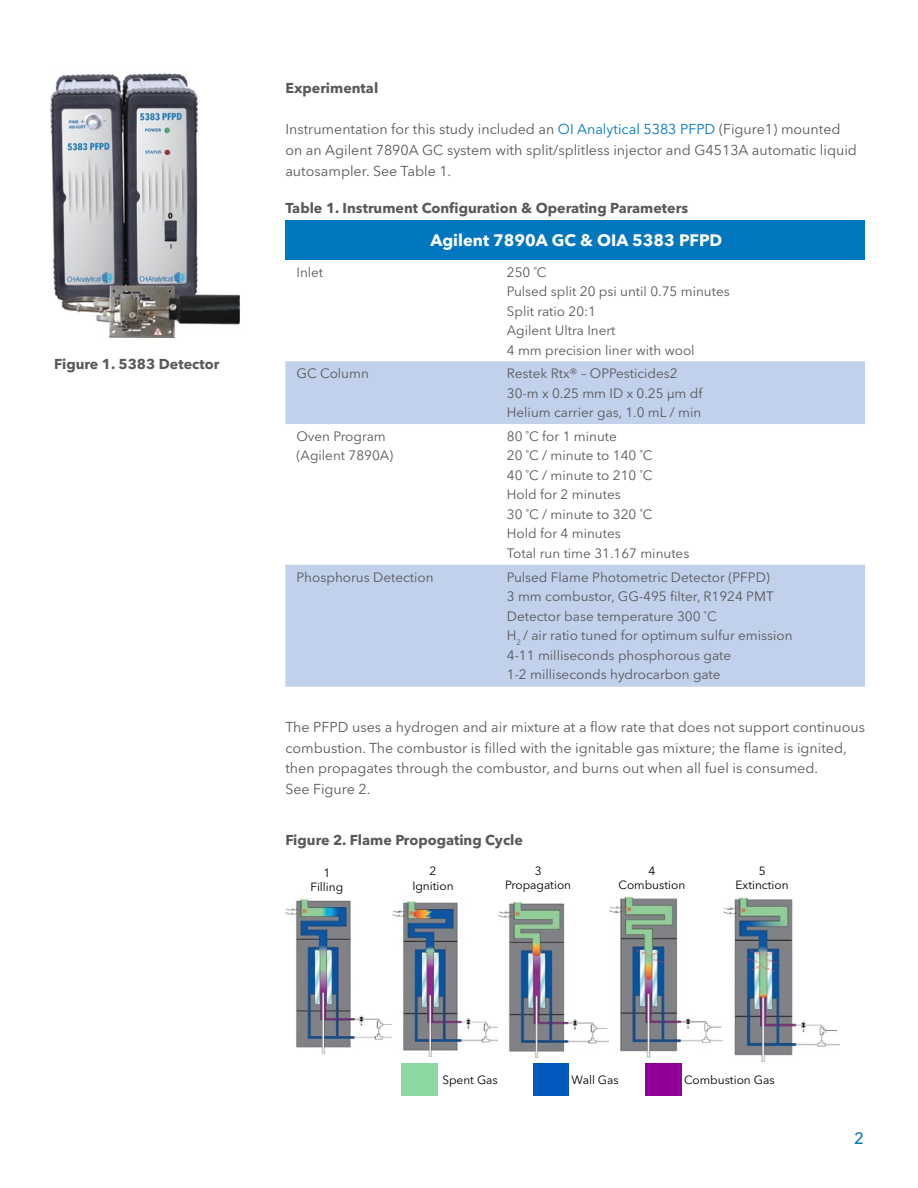
<style>
.page{position:relative;width:918px;height:1188px;background:#fff}
.page>*{position:absolute;margin:0;border:0;box-sizing:border-box;transform-origin:0 0}
.t1{font:700 16.5px "Avenir Next LT Pro";color:#fff}
.t2{font:500 16.5px "Avenir Next LT Pro";color:#0077be}
.Body_text{font:14.25px/20.7px "Avenir Next LT Pro";color:#58595b}
.Body{font:700 14.25px "Avenir Next LT Pro";color:#58595b}
.Body_text-2{font:700 14.25px "Avenir Next LT Pro";color:#58595b}
.t3{font:13.5px/19.5px "Avenir Next LT Pro";color:#58595b}
.Body_H1{font:11.85px "Avenir Next LT Pro";color:#000}
.s1{color:#0077be}
</style>
<div class="page">
<div style="left:285px;top:220px;width:580px;height:40px;background:#0077be"></div>
<svg style="left:285px;top:361px;width:580px;height:326px;fill:#c1d0eb"></svg>
<img style="left:50px;top:73px;width:191px;height:266px">
<img style="left:285px;top:898px;width:107px;height:156px">
<img style="left:392px;top:900px;width:107px;height:157px">
<img style="left:499px;top:897px;width:224px;height:160px">
<img style="left:723px;top:897px;width:116px;height:164px">
<div style="left:402px;top:1064px;width:34px;height:31px;background:#8cd9a3"></div>
<hr style="left:402px;top:1064px;width:35px;height:1px;background:#bfbfbf">
<hr style="left:436px;top:1064px;width:1px;height:32px;background:#bfbfbf">
<hr style="left:402px;top:1095px;width:34px;height:1px;background:#bfbfbf">
<hr style="left:402px;top:1064px;width:1px;height:31px;background:#bfbfbf">
<div style="left:533px;top:1064px;width:35px;height:31px;background:#0158bf"></div>
<hr style="left:533px;top:1064px;width:36px;height:1px;background:#bfbfbf">
<hr style="left:568px;top:1064px;width:1px;height:32px;background:#bfbfbf">
<hr style="left:533px;top:1095px;width:35px;height:1px;background:#bfbfbf">
<hr style="left:533px;top:1064px;width:2px;height:31px;background:#bfbfbf">
<div style="left:646px;top:1064px;width:34px;height:31px;background:#910197"></div>
<hr style="left:646px;top:1064px;width:36px;height:1px;background:#bfbfbf">
<hr style="left:680px;top:1064px;width:2px;height:32px;background:#bfbfbf">
<hr style="left:646px;top:1095px;width:34px;height:1px;background:#bfbfbf">
<hr style="left:646px;top:1064px;width:1px;height:31px;background:#bfbfbf">
<p class="Body" style="left:54px;top:355px;width:167px">Figure 1. 5383 Detector</p>
<p class="Body_text-2" style="left:285px;top:79px;width:94px">Experimental</p>
<p class="Body_text" style="left:285px;top:119px;width:573px">Instrumentation for this study included an <span class="s1">OI Analytical 5383 PFPD</span> (Figure1) mounted on an Agilent 7890A GC system with split/splitless injector and G4513A automatic liquid autosampler. See Table 1.</p>
<p class="Body" style="left:285px;top:200px;width:404px">Table 1. Instrument Configuration &amp; Operating Parameters</p>
<p class="t1" style="left:430px;top:230px;width:294px">Agilent 7890A GC &amp; OIA 5383 PFPD</p>
<p class="t3" style="left:297px;top:262px;width:28px">Inlet</p>
<p class="t3" style="left:507px;top:262px;width:41px">250 ˚C</p>
<p class="t3" style="left:507px;top:282px;width:224px">Pulsed split 20 psi until 0.75 minutes</p>
<p class="t3" style="left:507px;top:301px;width:91px">Split ratio 20:1</p>
<p class="t3" style="left:507px;top:321px;width:110px">Agilent Ultra Inert</p>
<p class="t3" style="left:507px;top:340px;width:189px">4 mm precision liner with wool</p>
<p class="t3" style="left:297px;top:364px;width:74px">GC Column</p>
<p class="t3" style="left:507px;top:364px;width:172px">Restek Rtx® – OPPesticides2</p>
<p class="t3" style="left:507px;top:383px;width:197px">30-m x 0.25 mm ID x 0.25 µm df</p>
<p class="t3" style="left:507px;top:403px;width:196px">Helium carrier gas, 1.0 mL / min</p>
<p class="t3" style="left:297px;top:427px;width:98px">Oven Program (Agilent 7890A)</p>
<p class="t3" style="left:507px;top:427px;width:112px">80 ˚C for 1 minute</p>
<p class="t3" style="left:507px;top:446px;width:147px">20 ˚C / minute to 140 ˚C</p>
<p class="t3" style="left:507px;top:466px;width:147px">40 ˚C / minute to 210 ˚C</p>
<p class="t3" style="left:507px;top:485px;width:115px">Hold for 2 minutes</p>
<p class="t3" style="left:507px;top:505px;width:147px">30 ˚C / minute to 320 ˚C</p>
<p class="t3" style="left:507px;top:524px;width:115px">Hold for 4 minutes</p>
<p class="t3" style="left:507px;top:544px;width:184px">Total run time 31.167 minutes</p>
<p class="t3" style="left:297px;top:567px;width:139px">Phosphorus Detection</p>
<p class="t3" style="left:507px;top:567px;width:265px">Pulsed Flame Photometric Detector (PFPD)</p>
<p class="t3" style="left:507px;top:587px;width:268px">3 mm combustor, GG-495 filter, R1924 PMT</p>
<p class="t3" style="left:507px;top:606px;width:212px">Detector base temperature 300 ˚C</p>
<p class="t3" style="left:507px;top:626px;width:287px">H<sub>2</sub> / air ratio tuned for optimum sulfur emission</p>
<p class="t3" style="left:507px;top:645px;width:226px">4-11 milliseconds phosphorous gate</p>
<p class="t3" style="left:507px;top:665px;width:215px">1-2 milliseconds hydrocarbon gate</p>
<p class="Body_text" style="left:285px;top:717px;width:581px">The PFPD uses a hydrogen and air mixture at a flow rate that does not support continuous combustion. The combustor is filled with the ignitable gas mixture; the flame is ignited, then propagates through the combustor, and burns out when all fuel is consumed.<br>See Figure 2.</p>
<p class="Body" style="left:285px;top:831px;width:239px">Figure 2. Flame Propogating Cycle</p>
<p class="Body_H1" style="left:323px;top:866px;width:8px">1</p>
<p class="Body_H1" style="left:311px;top:880px;width:34px">Filling</p>
<p class="Body_H1" style="left:430px;top:864px;width:8px">2</p>
<p class="Body_H1" style="left:412px;top:878px;width:43px">Ignition</p>
<p class="Body_H1" style="left:535px;top:864px;width:8px">3</p>
<p class="Body_H1" style="left:505px;top:878px;width:68px">Propagation</p>
<p class="Body_H1" style="left:649px;top:864px;width:8px">4</p>
<p class="Body_H1" style="left:619px;top:878px;width:68px">Combustion</p>
<p class="Body_H1" style="left:759px;top:864px;width:8px">5</p>
<p class="Body_H1" style="left:736px;top:878px;width:55px">Extinction</p>
<p class="Body_H1" style="left:442px;top:1072px;width:57px">Spent Gas</p>
<p class="Body_H1" style="left:572px;top:1072px;width:49px">Wall Gas</p>
<p class="Body_H1" style="left:684px;top:1072px;width:92px">Combustion Gas</p>
<p class="t2" style="left:854px;top:1129px;width:11px">2</p>
</div>
